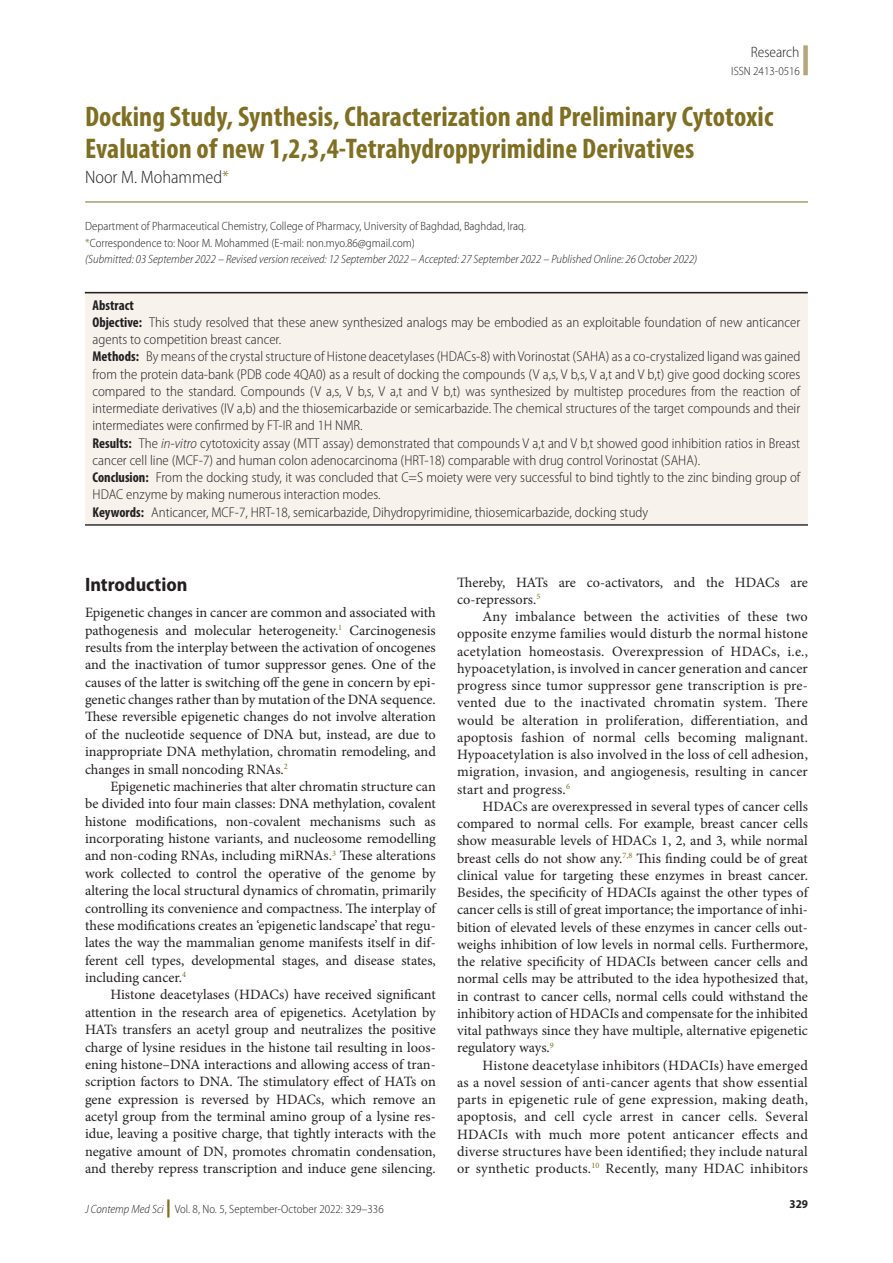
<style>
.page{position:relative;width:893px;height:1263px;background:#fff}
.page>*{position:absolute;margin:0;border:0;box-sizing:border-box;transform-origin:0 0}
.Article_Title{font:700 condensed 28.5px/31.5px "Myriad Pro";letter-spacing:.005em;color:#7e6f22}
.t1{font:700 semi-condensed 19.5px "Myriad Pro";color:#231f20}
.Author{font:300 semi-condensed 18px "Myriad Pro";color:#231f20}
.t2{font:300 semi-condensed 15px "Myriad Pro";color:#231f20}
.Tx{font:14.25px/17.2px "Minion Pro";color:#231f20;text-align:justify}
.Abstract_Tx{font:300 semi-condensed 14.25px/17.2px "Myriad Pro";color:#231f20}
.Txf{font:14.25px/17.4px "Minion Pro";letter-spacing:-.005em;color:#231f20;text-align:justify}
.Abstract_Tx-2{font:700 condensed 14.25px "Myriad Pro";color:#231f20}
.Author_Aff{font:300 semi-condensed 12px "Myriad Pro";color:#231f20}
.Author_Aff-2{font:italic 300 semi-condensed 12px "Myriad Pro";color:#231f20}
.t3{font:700 semi-condensed 12px "Myriad Pro";color:#231f20}
.s1{color:#7e6f22}
.s2{font-weight:700;font-stretch:condensed}
.s3{font-style:italic}
.s4{font-weight:900;font-stretch:normal;font-size:18px;color:#7e6f22}
</style>
<div class="page">
<div style="left:803px;top:45px;width:5px;height:30px;background:#b4a678"></div>
<hr style="left:85px;top:202px;width:723px;height:1px;background:#7e6f22">
<hr style="left:85px;top:523px;width:723px;height:2px;background:#231f20">
<div style="left:85px;top:291px;width:723px;height:233px;background:#f7f2ec"></div>
<hr style="left:85px;top:525px;width:723px;height:1px;background:#231f20">
<hr style="left:85px;top:292px;width:723px;height:1px;background:#231f20">
<p class="t2" style="left:751px;top:43px;width:50px">Research</p>
<p class="Author_Aff" style="left:731px;top:63px;width:70px">ISSN 2413-0516</p>
<p class="Article_Title" style="left:85px;top:100px;width:690px">Docking Study, Synthesis, Characterization and Preliminary Cytotoxic<br>Evaluation of new 1,2,3,4-Tetrahydroppyrimidine Derivatives</p>
<p class="Author" style="left:85px;top:166px;width:146px">Noor M. Mohammed<span class="s1">*</span></p>
<p class="Author_Aff" style="left:85px;top:219px;width:442px">Department of Pharmaceutical Chemistry, College of Pharmacy, University of Baghdad, Baghdad, Iraq.</p>
<p class="Author_Aff" style="left:85px;top:235px;width:331px"><span class="s1">*</span>Correspondence to: Noor M. Mohammed (E-mail: non.myo.86@gmail.com)</p>
<p class="Author_Aff-2" style="left:85px;top:252px;width:614px">(Submitted: 03 September 2022 – Revised version received: 12 September 2022 – Accepted: 27 September 2022 – Published Online: 26 October 2022)</p>
<p class="Abstract_Tx-2" style="left:93px;top:296px;width:43px">Abstract</p>
<p class="Abstract_Tx" style="left:93px;top:313px;width:709px"><span class="s2">Objective:</span> This study resolved that these anew synthesized analogs may be embodied as an exploitable foundation of new anticancer agents to competition breast cancer.</p>
<p class="Abstract_Tx" style="left:93px;top:348px;width:709px;text-align:justify"><span class="s2">Methods:</span> By means of the crystal structure of Histone deacetylases (HDACs-8) with Vorinostat (SAHA) as a co-crystalized ligand was gained from the protein data-bank (PDB code 4QA0) as a result of docking the compounds (V a,s, V b,s, V a,t and V b,t) give good docking scores compared to the standard. Compounds (V a,s, V b,s, V a,t and V b,t) was synthesized by multistep procedures from the reaction of intermediate derivatives (IV a,b) and the thiosemicarbazide or semicarbazide. The chemical structures of the target compounds and their intermediates were confirmed by FT-IR and 1H NMR.</p>
<p class="Abstract_Tx" style="left:93px;top:434px;width:709px"><span class="s2">Results:</span> The <span class="s3">in-vitro</span> cytotoxicity assay (MTT assay) demonstrated that compounds V a,t and V b,t showed good inhibition ratios in Breast cancer cell line (MCF-7) and human colon adenocarcinoma (HRT-18) comparable with drug control Vorinostat (SAHA).</p>
<p class="Abstract_Tx" style="left:93px;top:469px;width:709px"><span class="s2">Conclusion:</span> From the docking study, it was concluded that C=S moiety were very successful to bind tightly to the zinc binding group of<br>HDAC enzyme by making numerous interaction modes.</p>
<p class="Abstract_Tx" style="left:93px;top:503px;width:557px"><span class="s2">Keywords:</span> Anticancer, MCF-7, HRT-18, semicarbazide, Dihydropyrimidine, thiosemicarbazide, docking study</p>
<h1 class="t1" style="left:85px;top:573px;width:104px">Introduction</h1>
<p class="Txf" style="left:85px;top:604px;width:352px">Epigenetic changes in cancer are common and associated with pathogenesis and molecular heterogeneity.<sup>1</sup> Carcinogenesis results from the interplay between the activation of oncogenes and the inactivation of tumor suppressor genes. One of the causes of the latter is switching off the gene in concern by epi&shy;genetic changes rather than by mutation of the DNA sequence.<br>These reversible epigenetic changes do not involve alteration of the nucleotide sequence of DNA but, instead, are due to inappropriate DNA methylation, chromatin remodeling, and changes in small noncoding RNAs.<sup>2</sup></p>
<p class="Tx" style="left:85px;top:778px;width:352px;text-indent:26px">Epigenetic machineries that alter chromatin structure can be divided into four main classes: DNA methylation, covalent histone modifications, non-covalent mechanisms such as incorporating histone variants, and nucleosome remodelling and non-coding RNAs, including miRNAs.<sup>3</sup> These alterations work collected to control the operative of the genome by altering the local structural dynamics of chromatin, primarily controlling its convenience and compactness. The interplay of these modifications creates an ‘epigenetic landscape’ that regu&shy;lates the way the mammalian genome manifests itself in dif&shy;ferent cell types, developmental stages, and disease states, including cancer.<sup>4</sup></p>
<p class="Tx" style="left:85px;top:986px;width:352px;text-indent:26px">Histone deacetylases (HDACs) have received significant attention in the research area of epigenetics. Acetylation by HATs transfers an acetyl group and neutralizes the positive charge of lysine residues in the histone tail resulting in loos&shy;ening histone–DNA interactions and allowing access of tran&shy;scription factors to DNA. The stimulatory effect of HATs on gene expression is reversed by HDACs, which remove an acetyl group from the terminal amino group of a lysine res&shy;idue, leaving a positive charge, that tightly interacts with the negative amount of DN, promotes chromatin condensation, and thereby repress transcription and induce gene silencing.</p>
<p class="Author_Aff" style="left:85px;top:1201px;width:300px"><span class="s3">J Contemp Med Sci</span> <span class="s4">|</span> Vol. 8, No. 5, September-October 2022: 329–336</p>
<p class="Tx" style="left:457px;top:573px;width:352px">Thereby, HATs are co-activators, and the HDACs are co-repressors.<sup>5</sup></p>
<p class="Tx" style="left:457px;top:608px;width:352px;text-indent:26px">Any imbalance between the activities of these two opposite enzyme families would disturb the normal histone acetylation homeostasis. Overexpression of HDACs, i.e., hypoacetylation, is involved in cancer generation and cancer progress since tumor suppressor gene transcription is pre&shy;vented due to the inactivated chromatin system. There would be alteration in proliferation, differentiation, and apoptosis fashion of normal cells becoming malignant.<br>Hypoacetylation is also involved in the loss of cell adhesion, migration, invasion, and angiogenesis, resulting in cancer start and progress.<sup>6</sup></p>
<p class="Tx" style="left:457px;top:798px;width:352px;text-indent:26px">HDACs are overexpressed in several types of cancer cells compared to normal cells. For example, breast cancer cells show measurable levels of HDACs 1, 2, and 3, while normal breast cells do not show any.<sup>7,8</sup> This finding could be of great clinical value for targeting these enzymes in breast cancer.<br>Besides, the specificity of HDACIs against the other types of cancer cells is still of great importance; the importance of inhi&shy;bition of elevated levels of these enzymes in cancer cells out&shy;weighs inhibition of low levels in normal cells. Furthermore, the relative specificity of HDACIs between cancer cells and normal cells may be attributed to the idea hypothesized that, in contrast to cancer cells, normal cells could withstand the inhibitory action of HDACIs and compensate for the inhibited vital pathways since they have multiple, alternative epigenetic regulatory ways.<sup>9</sup></p>
<p class="Tx" style="left:457px;top:1056px;width:352px;text-indent:26px">Histone deacetylase inhibitors (HDACIs) have emerged as a novel session of anti-cancer agents that show essential parts in epigenetic rule of gene expression, making death, apoptosis, and cell cycle arrest in cancer cells. Several HDACIs with much more potent anticancer effects and diverse structures have been identified; they include natural or synthetic products.<sup>10</sup> Recently, many HDAC inhibitors</p>
<p class="t3" style="left:790px;top:1197px;width:20px">329</p>
</div>
